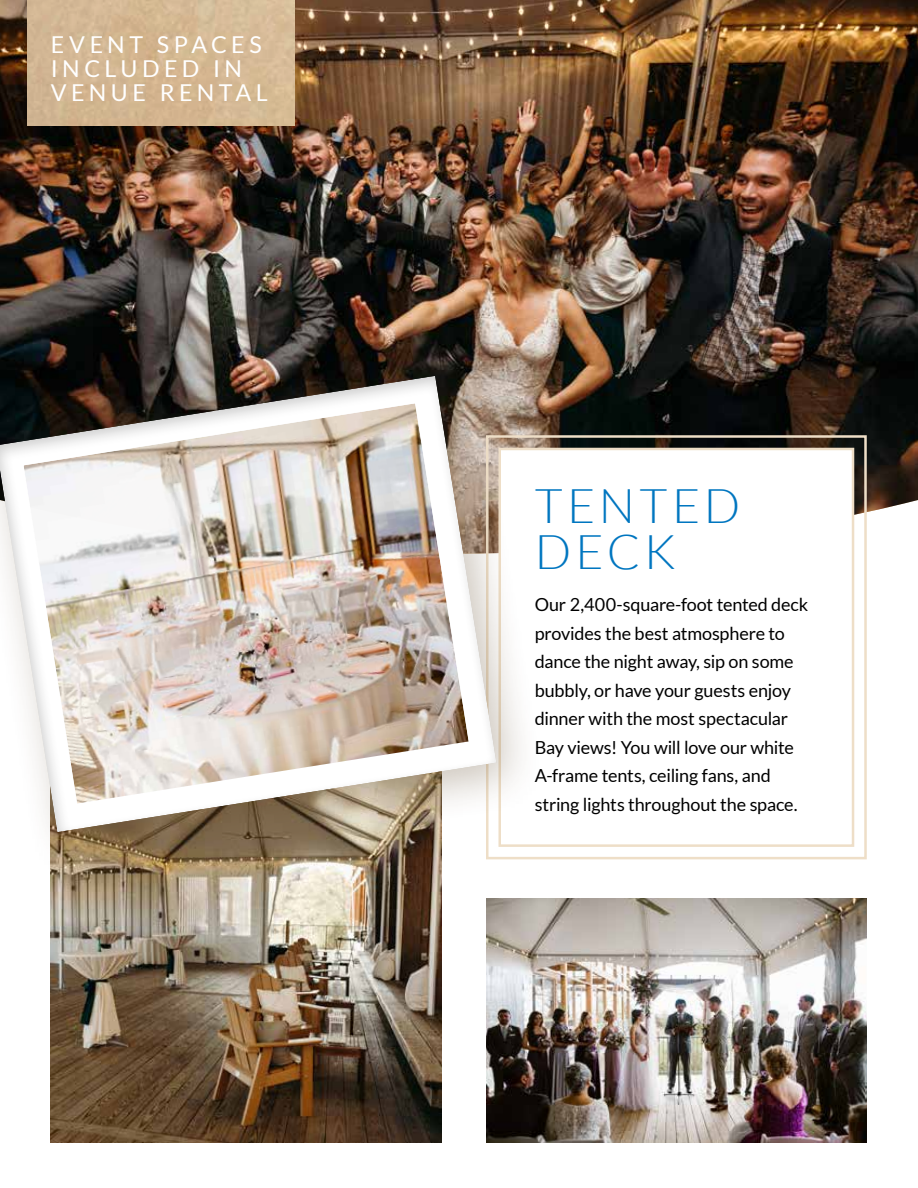
<style>
.page{position:relative;width:918px;height:1188px;background:#fff}
.page>*{position:absolute;margin:0;border:0;box-sizing:border-box;transform-origin:0 0}
.t1{font:300 48px/46.5px "Lato";letter-spacing:.08em;color:#0076c0}
.t2{font:23.25px/24px "Lato";letter-spacing:.195em;color:#fff}
.t3{font:18px/28.5px "Lato";letter-spacing:-.01em;color:#000}
</style>
<div class="page">
<img style="left:0;top:0;width:918px;height:512px">
<img style="left:486px;top:899px;width:381px;height:244px">
<img style="left:51px;top:880px;width:391px;height:263px">
<img style="left:27px;top:0;width:268px;height:125px">
<svg style="left:544px;top:434px;width:324px;height:426px"></svg>
<svg style="left:544px;top:446px;width:312px;height:402px"></svg>
<div style="left:0;top:351px;width:544px;height:529px;background:#573f1e;opacity:.3"></div>
<img style="left:0;top:373px;width:497px;height:460px">
<p class="t2" style="left:51px;top:33px;width:219px">EVENT SPACES<br>INCLUDED IN<br>VENUE RENTAL</p>
<h1 class="t1" style="left:535px;top:482px;width:207px">TENTED<br>DECK</h1>
<p class="t3" style="left:535px;top:590px;width:275px">Our 2,400-square-foot tented deck provides the best atmosphere to dance the night away, sip on some bubbly, or have your guests enjoy dinner with the most spectacular Bay views! You will love our white A-frame tents, ceiling fans, and string lights throughout the space.</p>
</div>
